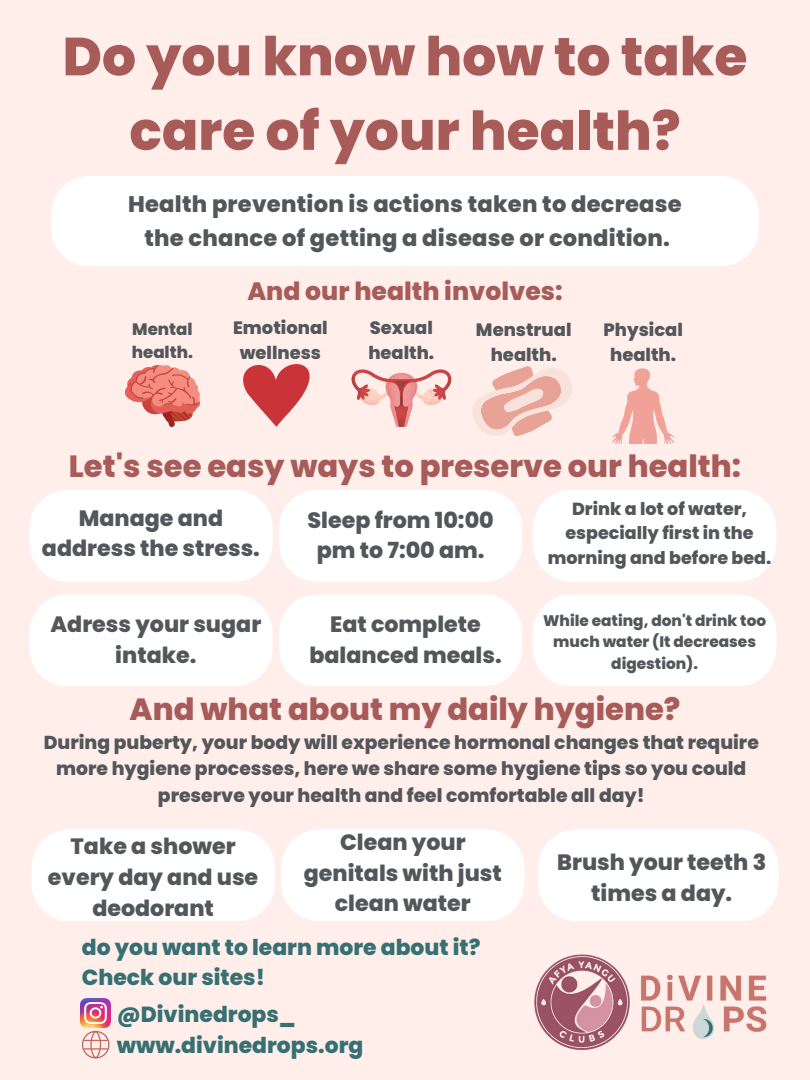
<style>
.page{position:relative;width:810px;height:1080px;background:#ffeeea}
.page>*{position:absolute;margin:0;border:0;box-sizing:border-box;transform-origin:0 0}
.t1{font:800 53.56px/74.5px "Poppins";color:#a85c5a;text-align:center}
.t2{font:800 30.62px "Poppins";color:#a85c5a}
.t3{font:800 25.06px "Poppins";color:#a85c5a}
.t4{font:800 22.62px "Poppins";letter-spacing:.01em;color:#53565a}
.t5{font:800 22.19px/30.6px "Poppins";color:#53565a;text-align:center}
.t6{font:800 21.88px "Poppins";color:#377072}
.t7{font:800 18.75px/26.2px "Poppins";color:#53565a;text-align:center}
.t8{font:800 17.88px/24.9px "Poppins";color:#53565a;text-align:center}
.t9{font:800 17.5px/24.4px "Poppins";color:#53565a;text-align:center}
.t10{font:800 16.62px/23.1px "Poppins";color:#53565a}
.t11{font:800 15.31px/21.3px "Poppins";color:#53565a;text-align:center}
</style>
<div class="page">
<div style="left:51px;top:176px;width:708px;height:90px;background:#fff;border-radius:38px"></div>
<div style="left:29px;top:490px;width:244px;height:92px;background:#fff;border-radius:38px"></div>
<div style="left:279px;top:490px;width:243px;height:92px;background:#fff;border-radius:38px"></div>
<div style="left:533px;top:490px;width:243px;height:92px;background:#fff;border-radius:38px"></div>
<div style="left:29px;top:594px;width:244px;height:92px;background:#fff;border-radius:38px"></div>
<div style="left:279px;top:594px;width:243px;height:92px;background:#fff;border-radius:38px"></div>
<div style="left:533px;top:594px;width:243px;height:92px;background:#fff;border-radius:38px"></div>
<img style="left:126px;top:366px;width:73px;height:61px">
<svg style="left:243px;top:364px;width:67px;height:63px"></svg>
<svg style="left:612px;top:368px;width:62px;height:76px"></svg>
<svg style="left:351px;top:369px;width:101px;height:58px"></svg>
<svg style="left:472px;top:366px;width:100px;height:70px"></svg>
<div style="left:32px;top:829px;width:243px;height:92px;background:#fff;border-radius:38px"></div>
<div style="left:281px;top:829px;width:243px;height:92px;background:#fff;border-radius:38px"></div>
<div style="left:538px;top:829px;width:240px;height:92px;background:#fff;border-radius:38px"></div>
<img style="left:81px;top:998px;width:29px;height:30px">
<svg style="left:82px;top:1031px;width:28px;height:27px"></svg>
<img style="left:641px;top:974px;width:126px;height:65px">
<img style="left:534px;top:954px;width:96px;height:96px">
<p class="t1" style="left:63px;top:19px;width:686px">Do you know how to take care of your health?</p>
<p class="t4" style="left:128px;top:188px;width:555px">Health prevention is actions taken to decrease</p>
<p class="t4" style="left:144px;top:222px;width:527px">the chance of getting a disease or condition.</p>
<p class="t3" style="left:247px;top:274px;width:317px">And our health involves:</p>
<p class="t10" style="left:132px;top:317px;width:63px">Mental health.</p>
<p class="t8" style="left:233px;top:316px;width:96px">Emotional wellness</p>
<p class="t8" style="left:368px;top:315px;width:68px;text-align:left">Sexual health.</p>
<p class="t8" style="left:476px;top:317px;width:97px">Menstrual health.</p>
<p class="t8" style="left:603px;top:317px;width:81px">Physical health.</p>
<p class="t2" style="left:69px;top:445px;width:674px">Let's see easy ways to preserve our health:</p>
<p class="t5" style="left:42px;top:503px;width:220px">Manage and address the stress.</p>
<p class="t5" style="left:307px;top:505px;width:188px">Sleep from 10:00 pm to 7:00 am.</p>
<p class="t9" style="left:548px;top:497px;width:225px">Drink a lot of water, especially first in the morning and before bed.</p>
<p class="t5" style="left:51px;top:609px;width:212px;line-height:30.9px">Adress your sugar intake.</p>
<p class="t5" style="left:309px;top:609px;width:194px;line-height:30.9px">Eat complete balanced meals.</p>
<p class="t11" style="left:543px;top:610px;width:225px">While eating, don't drink too much water (It decreases digestion).</p>
<p class="t2" style="left:130px;top:688px;width:552px">And what about my daily hygiene?</p>
<p class="t7" style="left:44px;top:729px;width:717px">During puberty, your body will experience hormonal changes that require more hygiene processes, here we share some hygiene tips so you could preserve your health and feel comfortable all day!</p>
<p class="t5" style="left:48px;top:831px;width:212px">Take a shower every day and use deodorant</p>
<p class="t5" style="left:304px;top:827px;width:200px">Clean your genitals with just clean water</p>
<p class="t5" style="left:557px;top:846px;width:211px;line-height:30.9px">Brush your teeth 3 times a day.</p>
<p class="t6" style="left:82px;top:932px;width:400px">do you want to learn more about it?</p>
<p class="t6" style="left:82px;top:962px;width:185px">Check our sites!</p>
<p class="t6" style="left:117px;top:999px;width:181px">@Divinedrops_</p>
<p class="t6" style="left:117px;top:1030px;width:248px">www.divinedrops.org</p>
</div>
